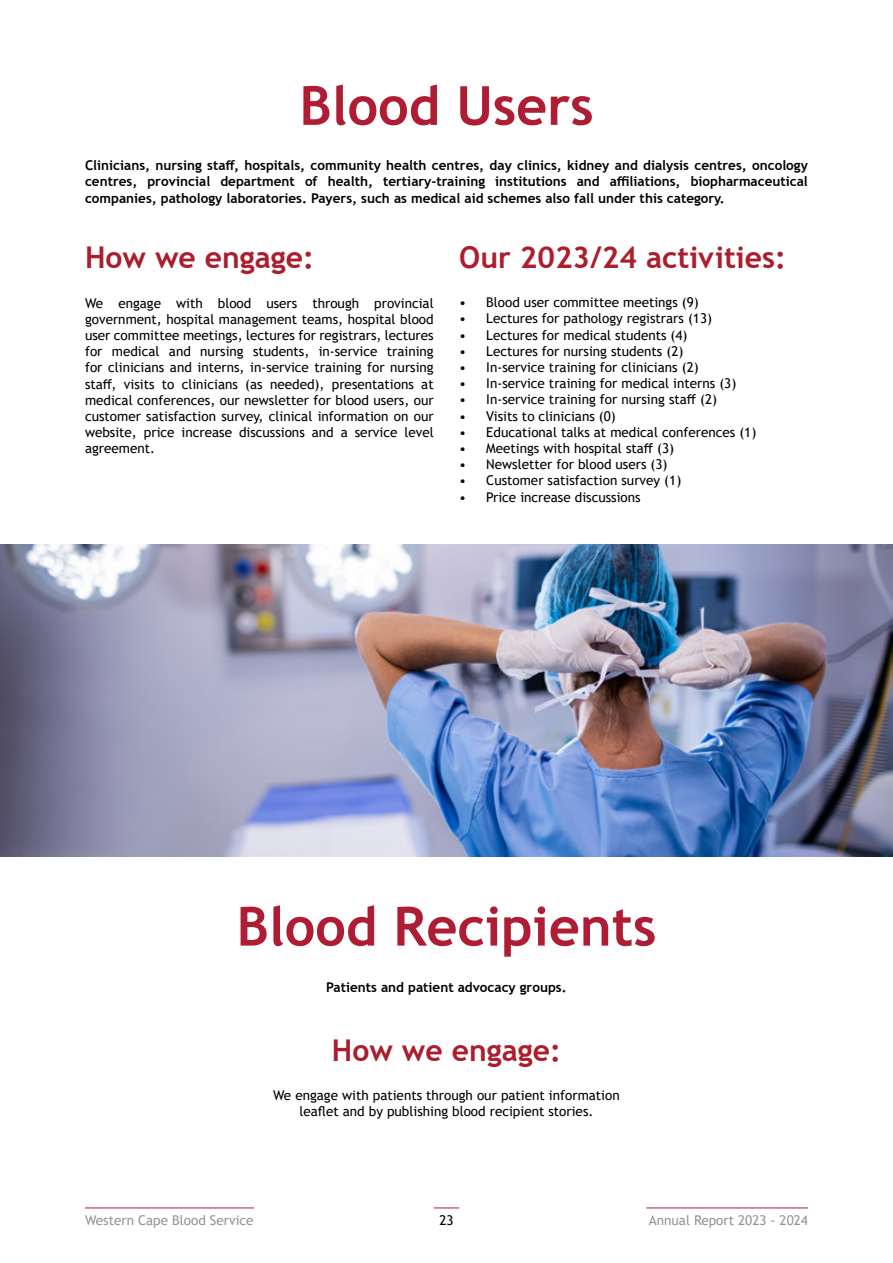
<style>
.page{position:relative;width:893px;height:1263px;background:#fff}
.page>*{position:absolute;margin:0;border:0;box-sizing:border-box;transform-origin:0 0}
.t1{font:700 54px "Trebuchet MS";color:#af1d35}
.t2{font:700 30px "Trebuchet MS";color:#ac1e2e}
.t3{font:13.5px/16.2px "Trebuchet MS";color:#000;text-align:justify}
.t4{font:700 13.5px/16.2px "Trebuchet MS";color:#000;text-align:justify}
.t5{font:13.5px "Trebuchet MS";color:#939598}
</style>
<div class="page">
<img style="left:0;top:544px;width:893px;height:312px">
<svg style="left:434px;top:1208px;width:25px;height:1px"></svg>
<hr style="left:646px;top:1208px;width:162px;height:1px;background:#af1d35">
<hr style="left:85px;top:1208px;width:169px;height:1px;background:#af1d35">
<h1 class="t1" style="left:299px;top:72px;width:296px">Blood Users</h1>
<p class="t4" style="left:85px;top:157px;width:724px">Clinicians, nursing staff, hospitals, community health centres, day clinics, kidney and dialysis centres, oncology centres, provincial department of health, tertiary-training institutions and affiliations, biopharmaceutical companies, pathology laboratories. Payers, such as medical aid schemes also fall under this category.</p>
<h2 class="t2" style="left:85px;top:239px;width:231px">How we engage:</h2>
<p class="t3" style="left:85px;top:295px;width:350px">We engage with blood users through provincial government, hospital management teams, hospital blood user committee meetings, lectures for registrars, lectures for medical and nursing students, in-service training for clinicians and interns, in-service training for nursing staff, visits to clinicians (as needed), presentations at medical conferences, our newsletter for blood users, our customer satisfaction survey, clinical information on our website, price increase discussions and a service level agreement.</p>
<h2 class="t2" style="left:459px;top:239px;width:328px">Our 2023/24 activities:</h2>
<p class="t3" style="left:459px;top:294px;width:241px">• Blood user committee meetings (9)</p>
<p class="t3" style="left:459px;top:310px;width:254px">• Lectures for pathology registrars (13)</p>
<p class="t3" style="left:459px;top:327px;width:230px">• Lectures for medical students (4)</p>
<p class="t3" style="left:459px;top:343px;width:226px">• Lectures for nursing students (2)</p>
<p class="t3" style="left:459px;top:359px;width:241px">• In-service training for clinicians (2)</p>
<p class="t3" style="left:459px;top:375px;width:279px">• In-service training for medical interns (3)</p>
<p class="t3" style="left:459px;top:391px;width:259px">• In-service training for nursing staff (2)</p>
<p class="t3" style="left:459px;top:408px;width:158px">• Visits to clinicians (0)</p>
<p class="t3" style="left:459px;top:424px;width:299px">• Educational talks at medical conferences (1)</p>
<p class="t3" style="left:459px;top:440px;width:216px">• Meetings with hospital staff (3)</p>
<p class="t3" style="left:459px;top:456px;width:210px">• Newsletter for blood users (3)</p>
<p class="t3" style="left:459px;top:472px;width:224px">• Customer satisfaction survey (1)</p>
<p class="t3" style="left:459px;top:489px;width:183px">• Price increase discussions</p>
<h1 class="t1" style="left:237px;top:893px;width:421px">Blood Recipients</h1>
<p class="t4" style="left:326px;top:979px;width:242px">Patients and patient advocacy groups.</p>
<h2 class="t2" style="left:332px;top:1031px;width:231px">How we engage:</h2>
<p class="t3" style="left:273px;top:1087px;width:348px;text-align:center">We engage with patients through our patient information leaflet and by publishing blood recipient stories.</p>
<p class="t5" style="left:85px;top:1211px;width:170px">Western Cape Blood Service</p>
<p class="t3" style="left:439px;top:1212px;width:16px">23</p>
<p class="t5" style="left:649px;top:1211px;width:161px">Annual Report 2023 - 2024</p>
</div>
